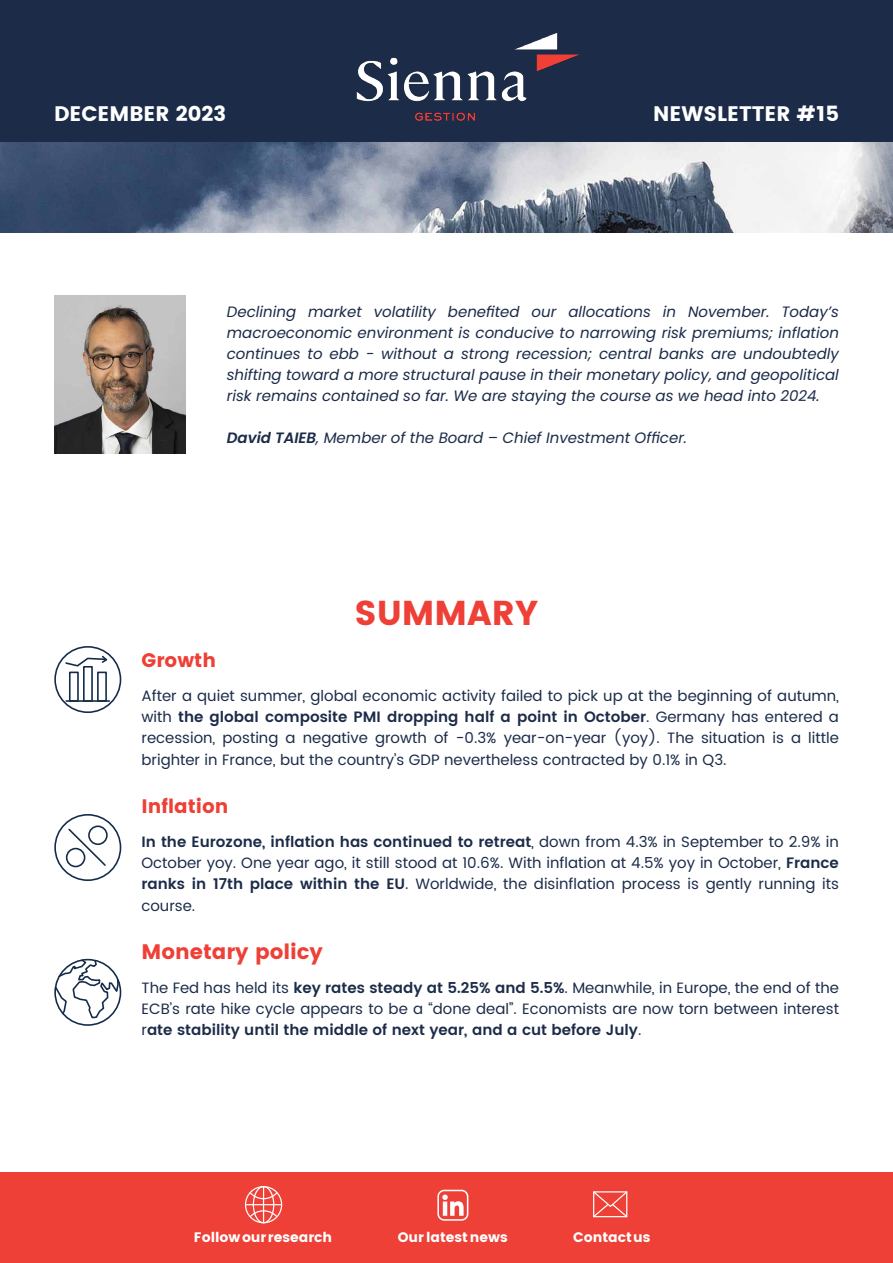
<style>
.page{position:relative;width:893px;height:1263px;background:#fff}
.page>*{position:absolute;margin:0;border:0;box-sizing:border-box;transform-origin:0 0}
.t1{font:700 34.5px "Poppins";color:#ee4036}
.t2{font:700 21px "Poppins";color:#fff}
.t3{font:700 21px "Poppins";color:#ee4036}
.t4{font:700 19.5px "Poppins";color:#ee4036}
.t5{font:15px/21px "Poppins";color:#1b2b48;text-align:justify}
.t6{font:italic 15px/21px "Poppins";color:#1b2b48;text-align:justify}
.t7{font:700 13.8px "Poppins";color:#fff}
.s1{font-weight:600}
</style>
<div class="page">
<svg style="left:54px;top:958px;width:66px;height:61px"></svg>
<div style="left:54px;top:814px;width:67px;height:67px;border:2px solid #142b4a;border-radius:50%"></div>
<div style="left:66px;top:848px;width:19px;height:19px;border:2px solid #142b4a;border-radius:50%"></div>
<div style="left:88px;top:825px;width:20px;height:20px;border:2px solid #142b4a;border-radius:50%"></div>
<svg style="left:67px;top:827px;width:40px;height:40px"></svg>
<div style="left:54px;top:646px;width:67px;height:67px;border:2px solid #142b4a;border-radius:50%"></div>
<hr style="left:66px;top:700px;width:43px;height:2px;background:#142b4a">
<div style="left:69px;top:671px;width:10px;height:31px;border:2px solid #142b4a"></div>
<div style="left:83px;top:666px;width:10px;height:36px;border:2px solid #142b4a"></div>
<div style="left:97px;top:671px;width:10px;height:31px;border:2px solid #142b4a"></div>
<svg style="left:64px;top:654px;width:45px;height:13px"></svg>
<div style="left:0;top:0;width:893px;height:142px;background:#1b2b48"></div>
<img style="left:356px;top:33px;width:224px;height:88px">
<div style="left:0;top:1172px;width:893px;height:91px;background:#ee4036"></div>
<img style="left:0;top:142px;width:893px;height:91px">
<div style="left:437px;top:1190px;width:31px;height:31px;border:2px solid #fff;border-radius:6px"></div>
<svg style="left:442px;top:1194px;width:22px;height:22px"></svg>
<div style="left:245px;top:1186px;width:37px;height:37px;border:1px solid #fff;border-radius:50%"></div>
<svg style="left:248px;top:1191px;width:31px;height:9px"></svg>
<svg style="left:248px;top:1209px;width:31px;height:10px"></svg>
<div style="left:253px;top:1186px;width:21px;height:37px;border:1px solid #fff;border-radius:50%"></div>
<hr style="left:245px;top:1204px;width:36px;height:1px;background:#fff">
<hr style="left:263px;top:1186px;width:1px;height:37px;background:#fff">
<svg style="left:593px;top:1191px;width:35px;height:27px"></svg>
<img style="left:54px;top:295px;width:131px;height:158px">
<h2 class="t2" style="left:54px;top:102px;width:174px">DECEMBER 2023</h2>
<h2 class="t2" style="left:653px;top:102px;width:187px">NEWSLETTER #15</h2>
<p class="t6" style="left:227px;top:301px;width:614px">Declining market volatility benefited our allocations in November. Today’s macroeconomic environment is conducive to narrowing risk premiums; inflation continues to ebb - without a strong recession; central banks are undoubtedly shifting toward a more structural pause in their monetary policy, and geopolitical risk remains contained so far. We are staying the course as we head into 2024.</p>
<p class="t6" style="left:227px;top:427px;width:462px"><span class="s1">David TAIEB</span>, Member of the Board – Chief Investment Officer.</p>
<h1 class="t1" style="left:354px;top:593px;width:186px">SUMMARY</h1>
<h3 class="t4" style="left:141px;top:649px;width:76px">Growth</h3>
<p class="t5" style="left:141px;top:685px;width:699px">After a quiet summer, global economic activity failed to pick up at the beginning of autumn, with <span class="s1">the global composite PMI dropping half a point in October</span>. Germany has entered a recession, posting a negative growth of -0.3% year-on-year (yoy). The situation is a little</p>
<p class="t5" style="left:141px;top:750px;width:587px">brighter in France, but the country’s GDP nevertheless contracted by 0.1% in Q3.</p>
<h3 class="t4" style="left:141px;top:795px;width:89px">Inflation</h3>
<p class="t5" style="left:141px;top:832px;width:699px"><span class="s1">In the Eurozone, inflation has continued to retreat</span>, down from 4.3% in September to 2.9% in October yoy. One year ago, it still stood at 10.6%. With inflation at 4.5% yoy in October, <span class="s1">France ranks in 17th place within the EU</span>. Worldwide, the disinflation process is gently running its</p>
<p class="t5" style="left:141px;top:896px;width:55px">course.</p>
<h2 class="t3" style="left:141px;top:940px;width:183px">Monetary policy</h2>
<p class="t5" style="left:141px;top:978px;width:699px">The Fed has held its <span class="s1">key rates steady at 5.25% and 5.5%</span>. Meanwhile, in Europe, the end of the ECB’s rate hike cycle appears to be a “done deal”. Economists are now torn between interest r<span class="s1">ate stability until the middle of next year, and a cut before July</span>.</p>
<p class="t7" style="left:194px;top:1229px;width:140px">Follow our research</p>
<p class="t7" style="left:398px;top:1229px;width:111px">Our latest news</p>
<p class="t7" style="left:573px;top:1229px;width:79px">Contact us</p>
</div>
